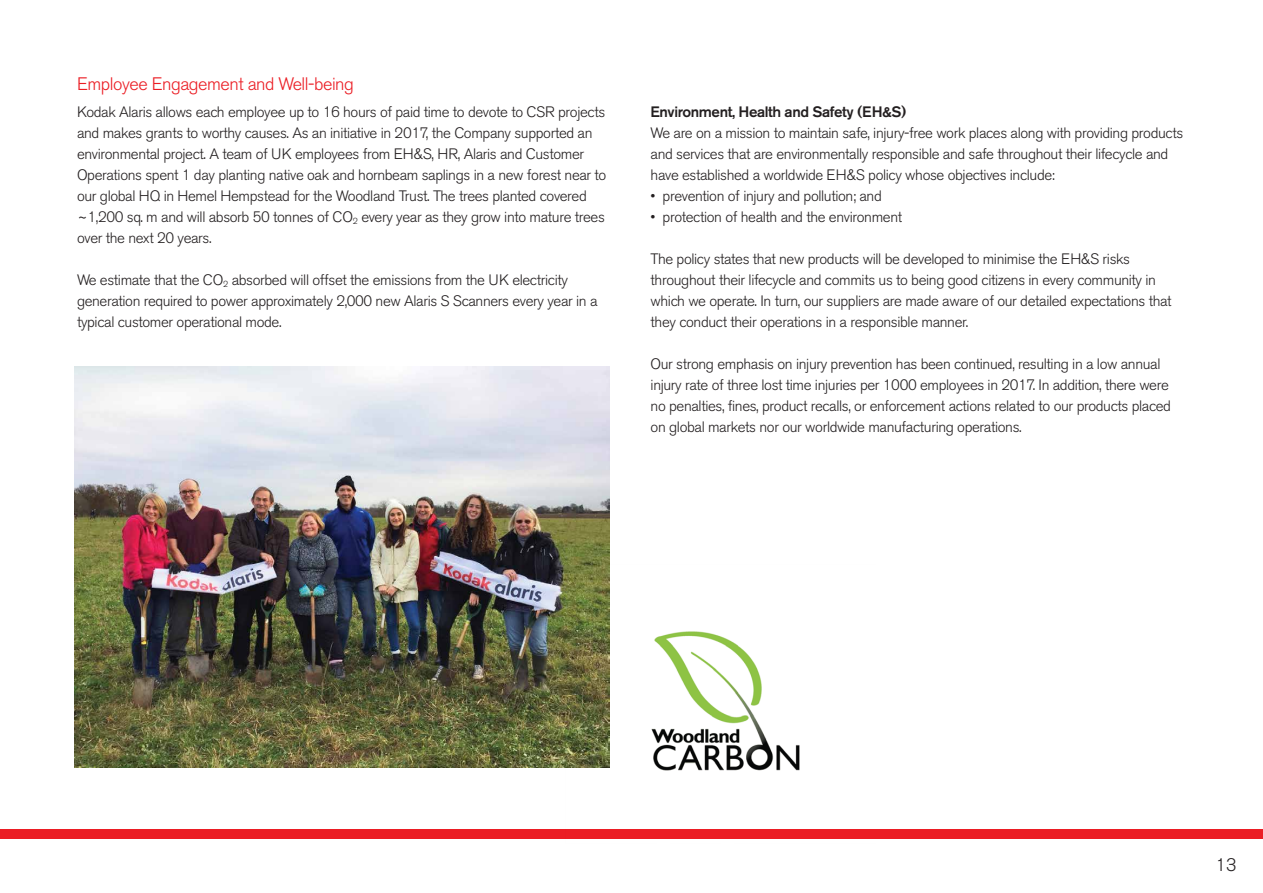
<style>
.page{position:relative;width:1263px;height:893px;background:#fff}
.page>*{position:absolute;margin:0;border:0;box-sizing:border-box;transform-origin:0 0}
.t1{font:300 18px "Akzidenz Grotesk BE";letter-spacing:-.025em;color:#eb1d24}
.t2{font:300 18px "Akzidenz Grotesk BE";color:#231f20}
.t3{font:300 15px/21px "Akzidenz Grotesk BE";letter-spacing:-.025em;color:#231f20}
.t4{font:500 15px "Akzidenz Grotesk BE";letter-spacing:-.025em;color:#231f20}
</style>
<div class="page">
<div style="left:0;top:829px;width:1263px;height:9px;background:#eb1d24"></div>
<img style="left:75px;top:366px;width:535px;height:402px">
<img style="left:565px;top:564px;width:311px;height:275px">
<p class="t1" style="left:77px;top:73px;width:278px">Employee Engagement and Well-being</p>
<p class="t3" style="left:77px;top:101px;width:531px">Kodak Alaris allows each employee up to 16 hours of paid time to devote to CSR projects and makes grants to worthy causes. As an initiative in 2017, the Company supported an environmental project. A team of UK employees from EH&amp;S, HR, Alaris and Customer Operations spent 1 day planting native oak and hornbeam saplings in a new forest near to our global HQ in Hemel Hempstead for the Woodland Trust. The trees planted covered ~1,200 sq. m and will absorb 50 tonnes of CO<sub>2</sub> every year as they grow into mature trees over the next 20 years.</p>
<p class="t3" style="left:77px;top:269px;width:522px">We estimate that the CO<sub>2</sub> absorbed will offset the emissions from the UK electricity generation required to power approximately 2,000 new Alaris S Scanners every year in a typical customer operational mode.</p>
<p class="t4" style="left:651px;top:103px;width:257px">Environment, Health and Safety (EH&amp;S)</p>
<p class="t3" style="left:651px;top:123px;width:534px">We are on a mission to maintain safe, injury-free work places along with providing products and services that are environmentally responsible and safe throughout their lifecycle and have established a worldwide EH&amp;S policy whose objectives include:</p>
<p class="t3" style="left:651px;top:186px;width:233px">• prevention of injury and pollution; and</p>
<p class="t3" style="left:651px;top:207px;width:253px">• protection of health and the environment</p>
<p class="t3" style="left:651px;top:249px;width:522px">The policy states that new products will be developed to minimise the EH&amp;S risks throughout their lifecycle and commits us to being good citizens in every community in which we operate. In turn, our suppliers are made aware of our detailed expectations that they conduct their operations in a responsible manner.</p>
<p class="t3" style="left:651px;top:354px;width:522px">Our strong emphasis on injury prevention has been continued, resulting in a low annual injury rate of three lost time injuries per 1000 employees in 2017. In addition, there were no penalties, fines, product recalls, or enforcement actions related to our products placed on global markets nor our worldwide manufacturing operations.</p>
<p class="t2" style="left:1215px;top:855px;width:22px">13</p>
</div>
